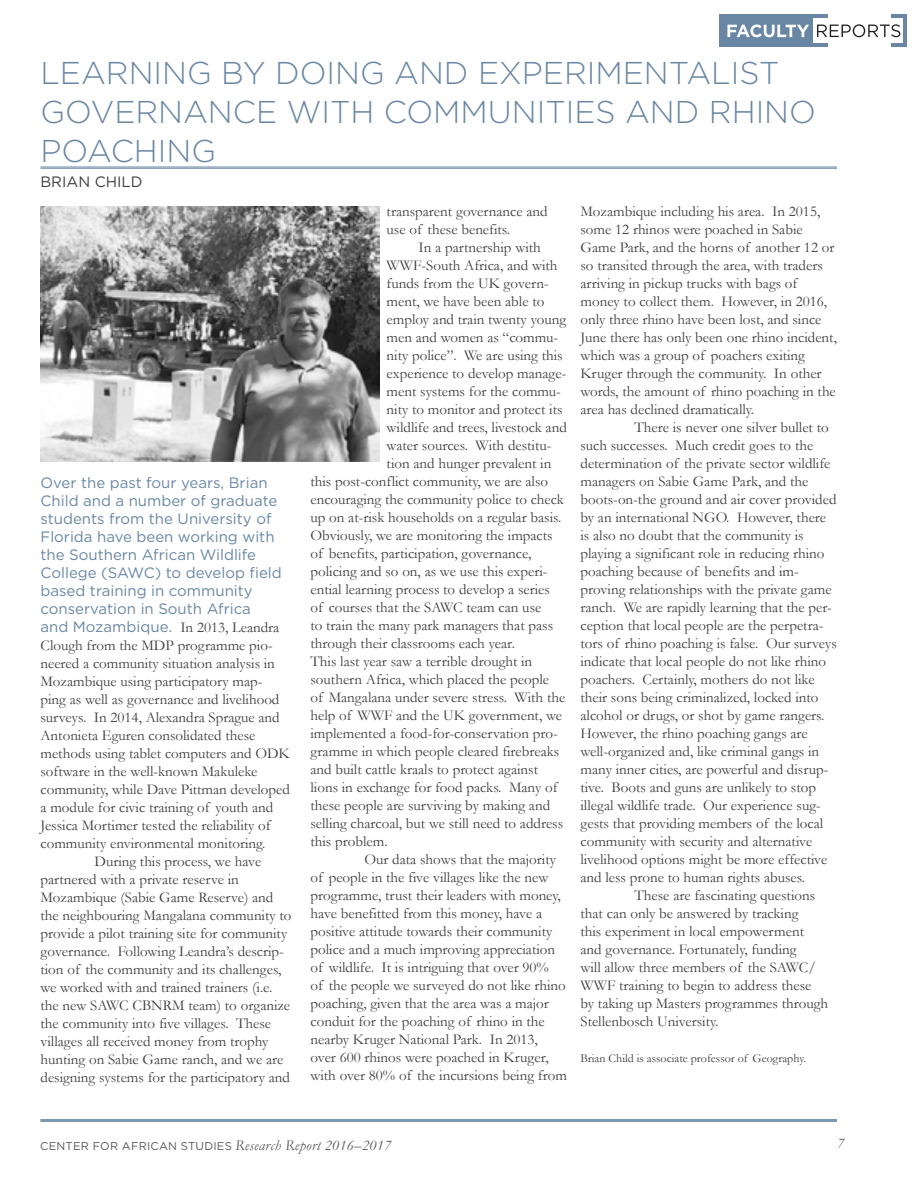
<style>
.page{position:relative;width:918px;height:1188px;background:#fff}
.page>*{position:absolute;margin:0;border:0;box-sizing:border-box;transform-origin:0 0}
.article_title{font:300 31.5px/39px "Gotham";color:#6987a5}
.article_body{font:15px/18px "Garamond";color:#3e3e3f}
.author{font:15px "Gotham";color:#3e3e3f}
.t1{font:italic 15px "Garamond";color:#57585a}
.article_body-2{font:12px "Garamond";color:#3e3e3f}
.t2{font:11.25px "Gotham";letter-spacing:.02em;color:#57585a}
.s1{font-family:"Gotham";color:#6987a5}
.s2{font-family:"Garamond";font-style:italic;font-size:15px}
</style>
<div class="page">
<hr style="left:40px;top:1120px;width:797px;height:1px;background:#6987a5">
<hr style="left:40px;top:1121px;width:797px;height:1px;background:#6987a5">
<div style="left:719px;top:14px;width:109px;height:33px;background:#6987a5"></div>
<div style="left:892px;top:14px;width:15px;height:33px;background:#6987a5"></div>
<div style="left:813px;top:18px;width:90px;height:25px;background:#fff"></div>
<svg style="left:817px;top:24px;width:83px;height:13px"></svg>
<svg style="left:727px;top:24px;width:82px;height:13px"></svg>
<hr style="left:40px;top:167px;width:797px;height:1px;background:#6987a5">
<hr style="left:40px;top:168px;width:797px;height:1px;background:#6987a5">
<img style="left:41px;top:206px;width:338px;height:256px">
<p class="article_title" style="left:40px;top:53px;width:777px">LEARNING BY DOING AND EXPERIMENTALIST<br>GOVERNANCE WITH COMMUNITIES AND RHINO<br>POACHING</p>
<p class="author" style="left:40px;top:173px;width:104px">BRIAN CHILD</p>
<p class="article_body" style="left:40px;top:474px;width:251px"><span class="s1">Over the past four years, Brian Child and a number of graduate students from the University of Florida have been working with the Southern African Wildlife College (SAWC) to develop field based training in community conservation in South Africa<br>and Mozambique.</span> In 2013, Leandra Clough from the MDP programme pio&shy;neered a community situation analysis in Mozambique using participatory map&shy;ping as well as governance and livelihood surveys. In 2014, Alexandra Sprague and Antonieta Eguren consolidated these methods using tablet computers and ODK software in the well-known Makuleke community, while Dave Pittman developed a module for civic training of youth and Jessica Mortimer tested the reliability of community environmental monitoring.</p>
<p class="article_body" style="left:40px;top:852px;width:253px;text-indent:54px">During this process, we have partnered with a private reserve in Mozambique (Sabie Game Reserve) and the neighbouring Mangalana community to provide a pilot training site for community governance. Following Leandra’s descrip&shy;tion of the community and its challenges, we worked with and trained trainers (i.e. the new SAWC CBNRM team) to organize the community into five villages. These villages all received money from trophy hunting on Sabie Game ranch, and we are designing systems for the participatory and</p>
<p class="article_body" style="left:387px;top:202px;width:163px">transparent governance and use of these benefits.</p>
<p class="article_body" style="left:418px;top:238px;width:124px">In a partnership with</p>
<p class="article_body" style="left:387px;top:256px;width:172px">WWF-South Africa, and with</p>
<p class="article_body" style="left:387px;top:274px;width:164px">funds from the UK govern-</p>
<p class="article_body" style="left:387px;top:292px;width:159px">ment, we have been able to</p>
<p class="article_body" style="left:387px;top:310px;width:181px">employ and train twenty young</p>
<p class="article_body" style="left:387px;top:328px;width:173px">men and women as “commu-</p>
<p class="article_body" style="left:387px;top:346px;width:178px">nity police”. We are using this</p>
<p class="article_body" style="left:387px;top:364px;width:181px">experience to develop manage-</p>
<p class="article_body" style="left:387px;top:382px;width:176px">ment systems for the commu-</p>
<p class="article_body" style="left:387px;top:400px;width:177px">nity to monitor and protect its</p>
<p class="article_body" style="left:387px;top:418px;width:182px">wildlife and trees, livestock and</p>
<p class="article_body" style="left:387px;top:436px;width:166px">water sources. With destitu-</p>
<p class="article_body" style="left:387px;top:454px;width:166px">tion and hunger prevalent in</p>
<p class="article_body" style="left:310px;top:472px;width:239px">this post-conflict community, we are also</p>
<p class="article_body" style="left:310px;top:490px;width:255px">encouraging the community police to check</p>
<p class="article_body" style="left:310px;top:508px;width:252px">up on at-risk households on a regular basis.</p>
<p class="article_body" style="left:310px;top:526px;width:244px">Obviously, we are monitoring the impacts of benefits, participation, governance, policing and so on, as we use this experi&shy;ential learning process to develop a series of courses that the SAWC team can use to train the many park managers that pass through their classrooms each year.</p>
<p class="article_body" style="left:310px;top:652px;width:256px">This last year saw a terrible drought in southern Africa, which placed the people of Mangalana under severe stress. With the help of WWF and the UK government, we implemented a food-for-conservation pro&shy;gramme in which people cleared firebreaks and built cattle kraals to protect against lions in exchange for food packs. Many of these people are surviving by making and selling charcoal, but we still need to address this problem.</p>
<p class="article_body" style="left:310px;top:850px;width:258px;text-indent:54px">Our data shows that the majority of people in the five villages like the new programme, trust their leaders with money, have benefitted from this money, have a positive attitude towards their community police and a much improving appreciation of wildlife. It is intriguing that over 90%<br>of the people we surveyed do not like rhino poaching, given that the area was a major conduit for the poaching of rhino in the nearby Kruger National Park. In 2013, over 600 rhinos were poached in Kruger, with over 80% of the incursions being from</p>
<p class="article_body" style="left:580px;top:202px;width:258px">Mozambique including his area. In 2015, some 12 rhinos were poached in Sabie Game Park, and the horns of another 12 or so transited through the area, with traders arriving in pickup trucks with bags of money to collect them. However, in 2016, only three rhino have been lost, and since June there has only been one rhino incident, which was a group of poachers exiting Kruger through the community. In other words, the amount of rhino poaching in the area has declined dramatically.</p>
<p class="article_body" style="left:580px;top:418px;width:258px;text-indent:54px">There is never one silver bullet to such successes. Much credit goes to the determination of the private sector wildlife managers on Sabie Game Park, and the boots-on-the ground and air cover provided by an international NGO. However, there is also no doubt that the community is playing a significant role in reducing rhino poaching because of benefits and im&shy;proving relationships with the private game ranch. We are rapidly learning that the per&shy;ception that local people are the perpetra&shy;tors of rhino poaching is false. Our surveys indicate that local people do not like rhino poachers. Certainly, mothers do not like their sons being criminalized, locked into alcohol or drugs, or shot by game rangers.<br>However, the rhino poaching gangs are well-organized and, like criminal gangs in many inner cities, are powerful and disrup&shy;tive. Boots and guns are unlikely to stop illegal wildlife trade. Our experience sug&shy;gests that providing members of the local community with security and alternative livelihood options might be more effective and less prone to human rights abuses.</p>
<p class="article_body" style="left:580px;top:886px;width:249px;text-indent:54px">These are fascinating questions that can only be answered by tracking<br>this experiment in local empowerment and governance. Fortunately, funding<br>will allow three members of the SAWC/ WWF training to begin to address these by taking up Masters programmes through Stellenbosch University.</p>
<p class="article_body-2" style="left:580px;top:1051px;width:227px">Brian Child is associate professor of Geography.</p>
<p class="t2" style="left:40px;top:1140px;width:352px">CENTER FOR AFRICAN STUDIES <span class="s2">Research Report 2016–2017</span></p>
<p class="t1" style="left:837px;top:1134px;width:9px">7</p>
</div>
